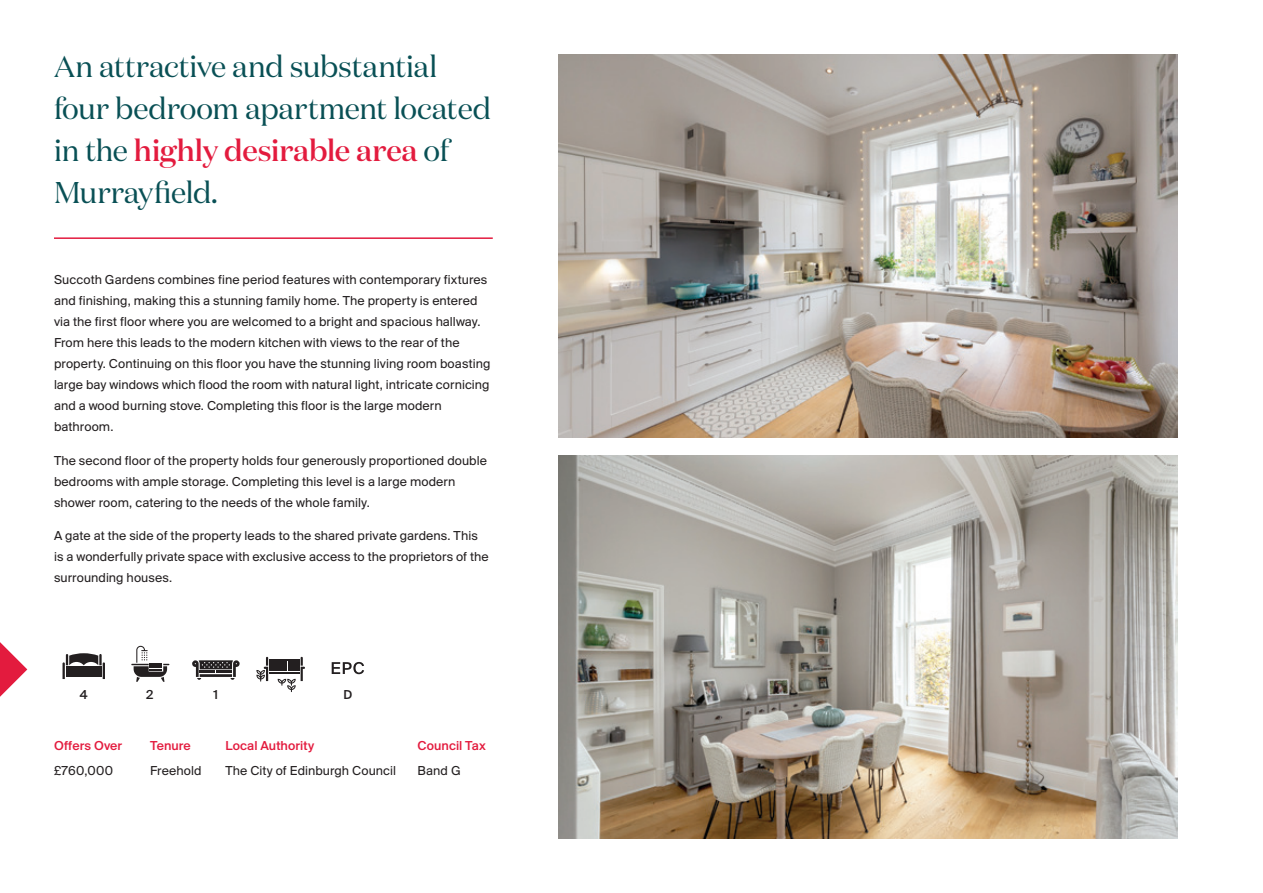
<style>
.page{position:relative;width:1263px;height:893px;background:#fff}
.page>*{position:absolute;margin:0;border:0;box-sizing:border-box;transform-origin:0 0}
._03_Introductory_Heading{font:30px/42px "Domaine Disp";letter-spacing:-.005em;color:#095055}
._05_Body_Text{font:13.5px/21px "Suisse BP Intl";letter-spacing:.005em;color:#231f20}
._06_Sub_Headings__Red{font:500 13.5px "Suisse BP Intl";letter-spacing:.005em;color:#e31b3e}
.t1{font:500 13.5px "Suisse BP Intl";color:#231f20}
.s1{font-weight:500;color:#e31b3e}
</style>
<div class="page">
<hr style="left:54px;top:237px;width:439px;height:2px;background:#e31b3e">
<img style="left:559px;top:455px;width:619px;height:384px">
<img style="left:559px;top:54px;width:619px;height:383px">
<svg style="left:256px;top:657px;width:49px;height:35px"></svg>
<svg style="left:63px;top:653px;width:42px;height:26px"></svg>
<svg style="left:131px;top:646px;width:38px;height:36px"></svg>
<svg style="left:192px;top:660px;width:48px;height:20px"></svg>
<svg style="left:0;top:642px;width:27px;height:55px"></svg>
<svg style="left:332px;top:662px;width:32px;height:12px"></svg>
<p class="_03_Introductory_Heading" style="left:54px;top:46px;width:439px">An attractive and substantial four bedroom apartment located in the <span class="s1">highly desirable area</span> of<br>Murrayfield.</p>
<p class="_05_Body_Text" style="left:54px;top:269px;width:438px">Succoth Gardens combines fine period features with contemporary fixtures and finishing, making this a stunning family home. The property is entered via the first floor where you are welcomed to a bright and spacious hallway.<br>From here this leads to the modern kitchen with views to the rear of the property. Continuing on this floor you have the stunning living room boasting large bay windows which flood the room with natural light, intricate cornicing and a wood burning stove. Completing this floor is the large modern bathroom.</p>
<p class="_05_Body_Text" style="left:54px;top:449px;width:434px">The second floor of the property holds four generously proportioned double bedrooms with ample storage. Completing this level is a large modern shower room, catering to the needs of the whole family.</p>
<p class="_05_Body_Text" style="left:54px;top:525px;width:436px">A gate at the side of the property leads to the shared private gardens. This is a wonderfully private space with exclusive access to the proprietors of the surrounding houses.</p>
<p class="t1" style="left:80px;top:686px;width:9px">4</p>
<p class="t1" style="left:146px;top:686px;width:9px">2</p>
<p class="t1" style="left:214px;top:686px;width:6px">1</p>
<p class="t1" style="left:343px;top:686px;width:10px">D</p>
<p class="_06_Sub_Headings__Red" style="left:54px;top:738px;width:70px">Offers Over</p>
<p class="_05_Body_Text" style="left:54px;top:760px;width:61px">£760,000</p>
<p class="_06_Sub_Headings__Red" style="left:150px;top:738px;width:42px">Tenure</p>
<p class="_05_Body_Text" style="left:150px;top:760px;width:53px">Freehold</p>
<p class="_06_Sub_Headings__Red" style="left:225px;top:738px;width:90px">Local Authority</p>
<p class="_05_Body_Text" style="left:225px;top:760px;width:172px">The City of Edinburgh Council</p>
<p class="_06_Sub_Headings__Red" style="left:418px;top:738px;width:70px">Council Tax</p>
<p class="_05_Body_Text" style="left:418px;top:760px;width:45px">Band G</p>
</div>
